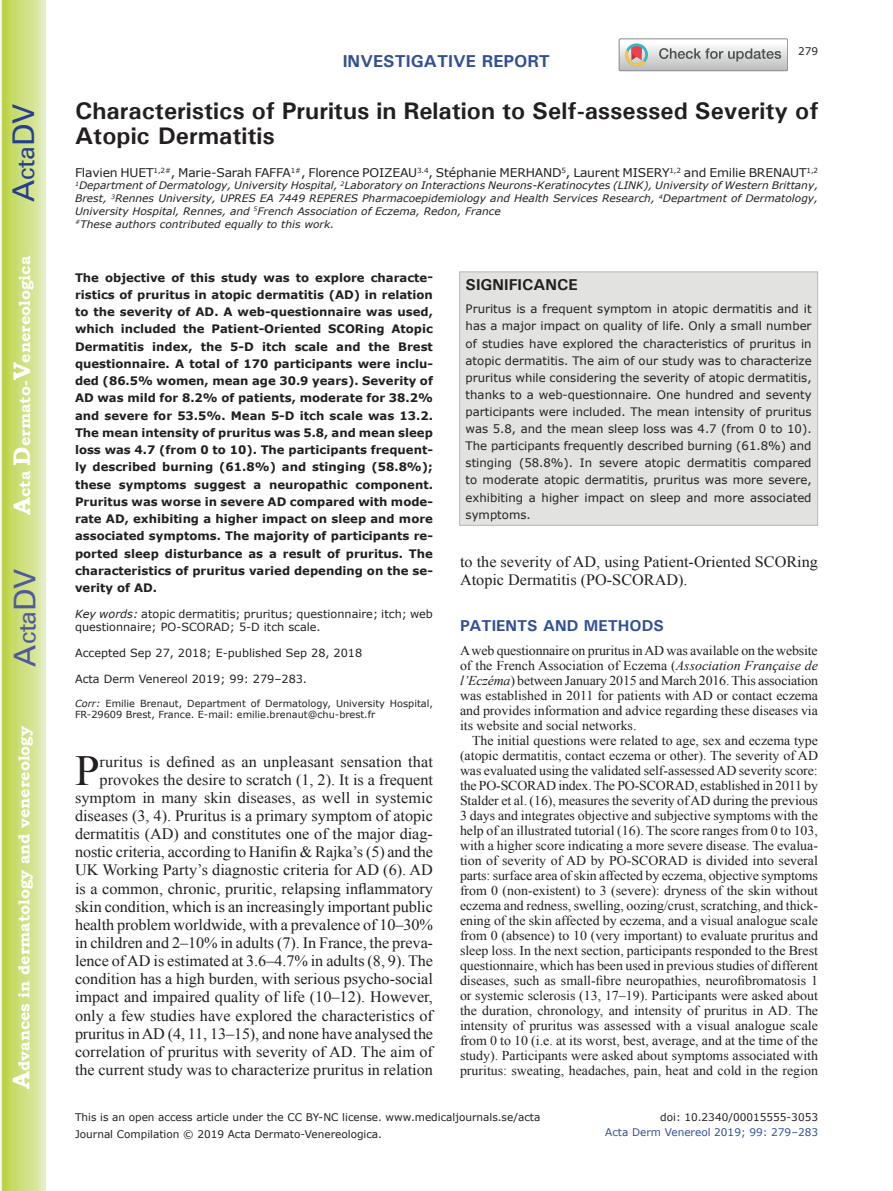
<style>
.page{position:relative;width:893px;height:1191px;background:#fff}
.page>*{position:absolute;margin:0;border:0;box-sizing:border-box;transform-origin:0 0}
.t1{font:42.9px "Times New Roman";color:#231f20}
.t2{font:30px "Univers";color:#4d5a9e}
.t3{font:30px "Univers";color:#253f8e}
.t4{font:700 24px/25.5px "Univers";color:#231f20}
.t5{font:700 17.25px "Univers";color:#324f95}
.t6{font:15.75px/18.1px "Times New Roman";color:#231f20;text-align:right}
.t7{font:700 15.75px "Bookman Old Style";color:#fff}
.t8{font:700 15.75px "Univers";color:#324f95}
.t9{font:700 15.75px "Univers";color:#231f20}
.t10{font:13.5px/15px "Times New Roman";color:#231f20;text-align:justify}
.t11{font:12px "Verdana";letter-spacing:-.015em;color:#231f20}
.t12{font:700 11.7px/17.2px "Verdana";color:#231f20;text-align:justify}
.t13{font:11.7px/17.1px "Verdana";color:#231f20;text-align:justify}
.t14{font:11.25px/13.6px "Verdana";color:#231f20}
.t15{font:10.5px/16.8px "Verdana";color:#231f20}
.t16{font:10.5px "Verdana";color:#324f95}
.t17{font:italic 10.35px/12.8px "Verdana";color:#231f20}
.t18{font:9.75px/11.9px "Verdana";color:#231f20}
.s1{font-size:24px}
.s2{font-style:italic}
</style>
<div class="page">
<svg style="left:1px;top:0;width:45px;height:1191px;background:#cfe084"></svg>
<svg style="left:619px;top:39px;width:169px;height:32px"></svg>
<div style="left:459px;top:271px;width:359px;height:255px;background:#e2e2e1;border:1px solid #bab5b4"></div>
<h2 class="t3" style="left:6px;top:202px;width:100px;rotate:-90deg">A<span class="s1">cta</span>DV</h2>
<p class="t7" style="left:15px;top:515px;width:260px;rotate:-90deg"><span class="s1">A</span>cta <span class="s1">D</span>ermato-<span class="s1">V</span>enereologica</p>
<h2 class="t2" style="left:7px;top:666px;width:100px;rotate:-90deg">A<span class="s1">cta</span>DV</h2>
<p class="t7" style="left:15px;top:1088px;width:364px;rotate:-90deg"><span class="s1">A</span>dvances in dermatology and venereology</p>
<p class="t5" style="left:343px;top:50px;width:209px">INVESTIGATIVE REPORT</p>
<p class="t15" style="left:798px;top:42px;width:22px">279</p>
<h3 class="t4" style="left:75px;top:97px;width:745px">Characteristics of Pruritus in Relation to Self-assessed Severity of<br>Atopic Dermatitis</h3>
<p class="t11" style="left:75px;top:164px;width:745px">Flavien HUET<sup>1,2#</sup>, Marie-Sarah FAFFA<sup>1#</sup>, Florence POIZEAU<sup>3.4</sup>, Stéphanie MERHAND<sup>5</sup>, Laurent MISERY<sup>1,2</sup> and Emilie BRENAUT<sup>1,2</sup></p>
<p class="t17" style="left:75px;top:179px;width:745px"><sup>1</sup>Department of Dermatology, University Hospital, <sup>2</sup>Laboratory on Interactions Neurons-Keratinocytes (LINK), University of Western Brittany, Brest, <sup>3</sup>Rennes University, UPRES EA 7449 REPERES Pharmacoepidemiology and Health Services Research, <sup>4</sup>Department of Dermatology, University Hospital, Rennes, and <sup>5</sup>French Association of Eczema, Redon, France<br><sup>#</sup>These authors contributed equally to this work.</p>
<p class="t12" style="left:75px;top:268px;width:359px">The objective of this study was to explore characte&shy;ristics of pruritus in atopic dermatitis (AD) in relation to the severity of AD. A web-questionnaire was used, which included the Patient-Oriented SCORing Atopic Dermatitis index, the 5-D itch scale and the Brest questionnaire. A total of 170 participants were inclu&shy;ded (86.5% women, mean age 30.9 years). Severity of AD was mild for 8.2% of patients, moderate for 38.2% and severe for 53.5%. Mean 5-D itch scale was 13.2.<br>The mean intensity of pruritus was 5.8, and mean sleep loss was 4.7 (from 0 to 10). The participants frequent&shy;ly described burning (61.8%) and stinging (58.8%); these symptoms suggest a neuropathic component.<br>Pruritus was worse in severe AD compared with mode&shy;rate AD, exhibiting a higher impact on sleep and more associated symptoms. The majority of participants re&shy;ported sleep disturbance as a result of pruritus. The characteristics of pruritus varied depending on the se&shy;verity of AD.</p>
<p class="t14" style="left:75px;top:607px;width:359px"><span class="s2">Key words:</span> atopic dermatitis; pruritus; questionnaire; itch; web questionnaire; PO-SCORAD; 5-D itch scale.</p>
<p class="t14" style="left:75px;top:646px;width:289px">Accepted Sep 27, 2018; E-published Sep 28, 2018</p>
<p class="t14" style="left:75px;top:671px;width:234px">Acta Derm Venereol 2019; 99: 279–283.</p>
<p class="t18" style="left:75px;top:697px;width:359px"><span class="s2">Corr:</span> Emilie Brenaut, Department of Dermatology, University Hospital,<br>FR-29609 Brest, France. E-mail: emilie.brenaut@chu-brest.fr</p>
<h1 class="t1" style="left:75px;top:741px;width:26px">P</h1>
<p class="t6" style="left:75px;top:752px;width:360px">ruritus is defined as an unpleasant sensation that provokes the desire to scratch (1, 2). It is a frequent symptom in many skin diseases, as well in systemic diseases (3, 4). Pruritus is a primary symptom of atopic dermatitis (AD) and constitutes one of the major diag&shy;nostic criteria, according to Hanifin &amp; Rajka’s (5) and the UK Working Party’s diagnostic criteria for AD (6). AD is a common, chronic, pruritic, relapsing inflammatory skin condition, which is an increasingly important public health problem worldwide, with a prevalence of 10–30% in children and 2–10% in adults (7). In France, the preva&shy;lence of AD is estimated at 3.6–4.7% in adults (8, 9). The condition has a high burden, with serious psycho-social impact and impaired quality of life (10–12). However, only a few studies have explored the characteristics of pruritus in AD (4, 11, 13–15), and none have analysed the correlation of pruritus with severity of AD. The aim of the current study was to characterize pruritus in relation</p>
<p class="t9" style="left:466px;top:275px;width:114px">SIGNIFICANCE</p>
<p class="t13" style="left:466px;top:300px;width:347px">Pruritus is a frequent symptom in atopic dermatitis and it has a major impact on quality of life. Only a small number of studies have explored the characteristics of pruritus in atopic dermatitis. The aim of our study was to characterize pruritus while considering the severity of atopic dermatitis, thanks to a web-questionnaire. One hundred and seventy participants were included. The mean intensity of pruritus was 5.8, and the mean sleep loss was 4.7 (from 0 to 10).<br>The participants frequently described burning (61.8%) and stinging (58.8%). In severe atopic dermatitis compared to moderate atopic dermatitis, pruritus was more severe, exhibiting a higher impact on sleep and more associated symptoms.</p>
<p class="t6" style="left:460px;top:552px;width:359px;text-align:left">to the severity of AD, using Patient-Oriented SCORing<br>Atopic Dermatitis (PO-SCORAD).</p>
<p class="t8" style="left:460px;top:615px;width:206px">PATIENTS AND METHODS</p>
<p class="t10" style="left:460px;top:642px;width:360px">A web questionnaire on pruritus in AD was available on the website of the French Association of Eczema (<span class="s2">Association Française de l’Eczéma</span>) between January 2015 and March 2016. This association was established in 2011 for patients with AD or contact eczema and provides information and advice regarding these diseases via its website and social networks.</p>
<p class="t10" style="left:460px;top:732px;width:360px;text-indent:12px">The initial questions were related to age, sex and eczema type (atopic dermatitis, contact eczema or other). The severity of AD was evaluated using the validated self-assessed AD severity score: the PO-SCORAD index. The PO-SCORAD, established in 2011 by Stalder et al. (16), measures the severity of AD during the previous 3 days and integrates objective and subjective symptoms with the help of an illustrated tutorial (16). The score ranges from 0 to 103, with a higher score indicating a more severe disease. The evalua&shy;tion of severity of AD by PO-SCORAD is divided into several parts: surface area of skin affected by eczema, objective symptoms from 0 (non-existent) to 3 (severe): dryness of the skin without eczema and redness, swelling, oozing/crust, scratching, and thick&shy;ening of the skin affected by eczema, and a visual analogue scale from 0 (absence) to 10 (very important) to evaluate pruritus and sleep loss. In the next section, participants responded to the Brest questionnaire, which has been used in previous studies of different diseases, such as small-fibre neuropathies, neurofibromatosis 1 or systemic sclerosis (13, 17–19). Participants were asked about the duration, chronology, and intensity of pruritus in AD. The intensity of pruritus was assessed with a visual analogue scale from 0 to 10 (i.e. at its worst, best, average, and at the time of the study). Participants were asked about symptoms associated with pruritus: sweating, headaches, pain, heat and cold in the region</p>
<p class="t15" style="left:75px;top:1108px;width:467px">This is an open access article under the CC BY-NC license. www.medicaljournals.se/acta<br>Journal Compilation © 2019 Acta Dermato-Venereologica.</p>
<p class="t15" style="left:660px;top:1108px;width:159px">doi: 10.2340/00015555-3053</p>
<p class="t16" style="left:605px;top:1125px;width:214px">Acta Derm Venereol 2019; 99: 279–283</p>
</div>
